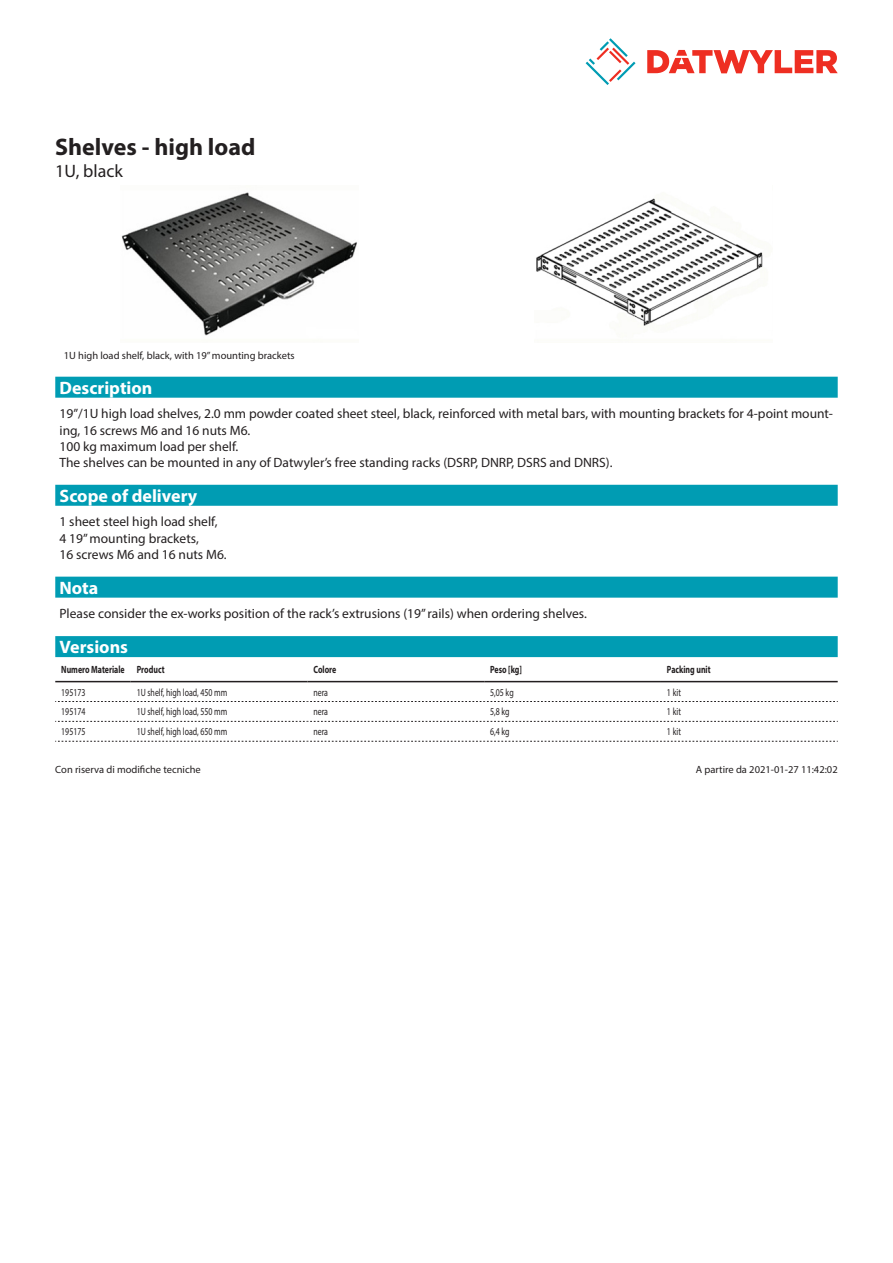
<style>
.page{position:relative;width:893px;height:1263px;background:#fff}
.page>*{position:absolute;margin:0;border:0;box-sizing:border-box;transform-origin:0 0}
.Product_Head{font:700 24px "Myriad Pro";color:#231f20}
.Standard_Head_Proper{font:700 18px "Myriad Pro";color:#fff}
.SubHead{font:18px "Myriad Pro";color:#231f20}
.Standard_text{font:13.5px/16.2px "Myriad Pro";color:#231f20}
.myriadlight{font:10.5px "Myriad Pro";color:#231f20;scale:.75 1}
.Footnote{font:10.5px "Myriad Pro";color:#231f20}
.myriadbold{font:700 10.5px "Myriad Pro";color:#231f20;scale:.75 1}
.imagetext{font:10.5px "Myriad Pro";color:#231f20}
</style>
<div class="page">
<svg style="left:586px;top:38px;width:49px;height:47px"></svg>
<svg style="left:647px;top:50px;width:191px;height:23px"></svg>
<div style="left:55px;top:577px;width:783px;height:21px;background:#009cb3"></div>
<img style="left:121px;top:192px;width:236px;height:144px">
<img style="left:536px;top:198px;width:227px;height:128px">
<div style="left:55px;top:636px;width:783px;height:21px;background:#009cb3"></div>
<hr style="left:55px;top:681px;width:76px;height:1px;background:#231f20">
<hr style="left:131px;top:681px;width:176px;height:1px;background:#231f20">
<hr style="left:307px;top:681px;width:177px;height:1px;background:#231f20">
<hr style="left:484px;top:681px;width:177px;height:1px;background:#231f20">
<hr style="left:661px;top:681px;width:177px;height:1px;background:#231f20">
<svg style="left:55px;top:701px;width:783px;height:1px"></svg>
<svg style="left:55px;top:721px;width:783px;height:1px"></svg>
<svg style="left:55px;top:741px;width:783px;height:1px"></svg>
<div style="left:55px;top:377px;width:783px;height:21px;background:#009cb3"></div>
<div style="left:55px;top:485px;width:783px;height:21px;background:#009cb3"></div>
<p class="Product_Head" style="left:55px;top:131px;width:202px">Shelves - high load</p>
<p class="SubHead" style="left:55px;top:160px;width:69px">1U, black</p>
<p class="imagetext" style="left:64px;top:349px;width:233px">1U high load shelf, black, with 19” mounting brackets</p>
<p class="Standard_Head_Proper" style="left:60px;top:376px;width:94px">Description</p>
<p class="Standard_text" style="left:60px;top:406px;width:775px">19”/1U high load shelves, 2.0 mm powder coated sheet steel, black, reinforced with metal bars, with mounting brackets for 4-point mount&shy;ing, 16 screws M6 and 16 nuts M6.<br>100 kg maximum load per shelf.<br>The shelves can be mounted in any of Datwyler’s free standing racks (DSRP, DNRP, DSRS and DNRS).</p>
<p class="Standard_Head_Proper" style="left:60px;top:484px;width:139px">Scope of delivery</p>
<p class="Standard_text" style="left:60px;top:514px;width:169px">1 sheet steel high load shelf,<br>4 19” mounting brackets,<br>16 screws M6 and 16 nuts M6.</p>
<p class="Standard_Head_Proper" style="left:60px;top:576px;width:40px">Nota</p>
<p class="Standard_text" style="left:60px;top:605px;width:529px">Please consider the ex-works position of the rack’s extrusions (19” rails) when ordering shelves.</p>
<p class="Standard_Head_Proper" style="left:60px;top:635px;width:70px">Versions</p>
<p class="myriadbold" style="left:61px;top:663px;width:86px">Numero Materiale</p>
<p class="myriadbold" style="left:137px;top:663px;width:39px">Product</p>
<p class="myriadbold" style="left:313px;top:663px;width:32px">Colore</p>
<p class="myriadbold" style="left:490px;top:663px;width:44px">Peso [kg]</p>
<p class="myriadbold" style="left:667px;top:663px;width:60px">Packing unit</p>
<p class="myriadlight" style="left:61px;top:685px;width:34px">195173</p>
<p class="myriadlight" style="left:137px;top:685px;width:122px">1U shelf, high load, 450 mm</p>
<p class="myriadlight" style="left:313px;top:685px;width:21px">nera</p>
<p class="myriadlight" style="left:490px;top:685px;width:33px">5,05 kg</p>
<p class="myriadlight" style="left:667px;top:685px;width:20px">1 kit</p>
<p class="myriadlight" style="left:61px;top:705px;width:34px">195174</p>
<p class="myriadlight" style="left:137px;top:705px;width:122px">1U shelf, high load, 550 mm</p>
<p class="myriadlight" style="left:313px;top:705px;width:21px">nera</p>
<p class="myriadlight" style="left:490px;top:705px;width:27px">5,8 kg</p>
<p class="myriadlight" style="left:667px;top:705px;width:20px">1 kit</p>
<p class="myriadlight" style="left:61px;top:725px;width:34px">195175</p>
<p class="myriadlight" style="left:137px;top:725px;width:122px">1U shelf, high load, 650 mm</p>
<p class="myriadlight" style="left:313px;top:725px;width:21px">nera</p>
<p class="myriadlight" style="left:490px;top:725px;width:27px">6,4 kg</p>
<p class="myriadlight" style="left:667px;top:725px;width:20px">1 kit</p>
<p class="Footnote" style="left:55px;top:763px;width:147px">Con riserva di modifiche tecniche</p>
<p class="Footnote" style="left:696px;top:763px;width:143px">A partire da 2021-01-27 11:42:02</p>
</div>
